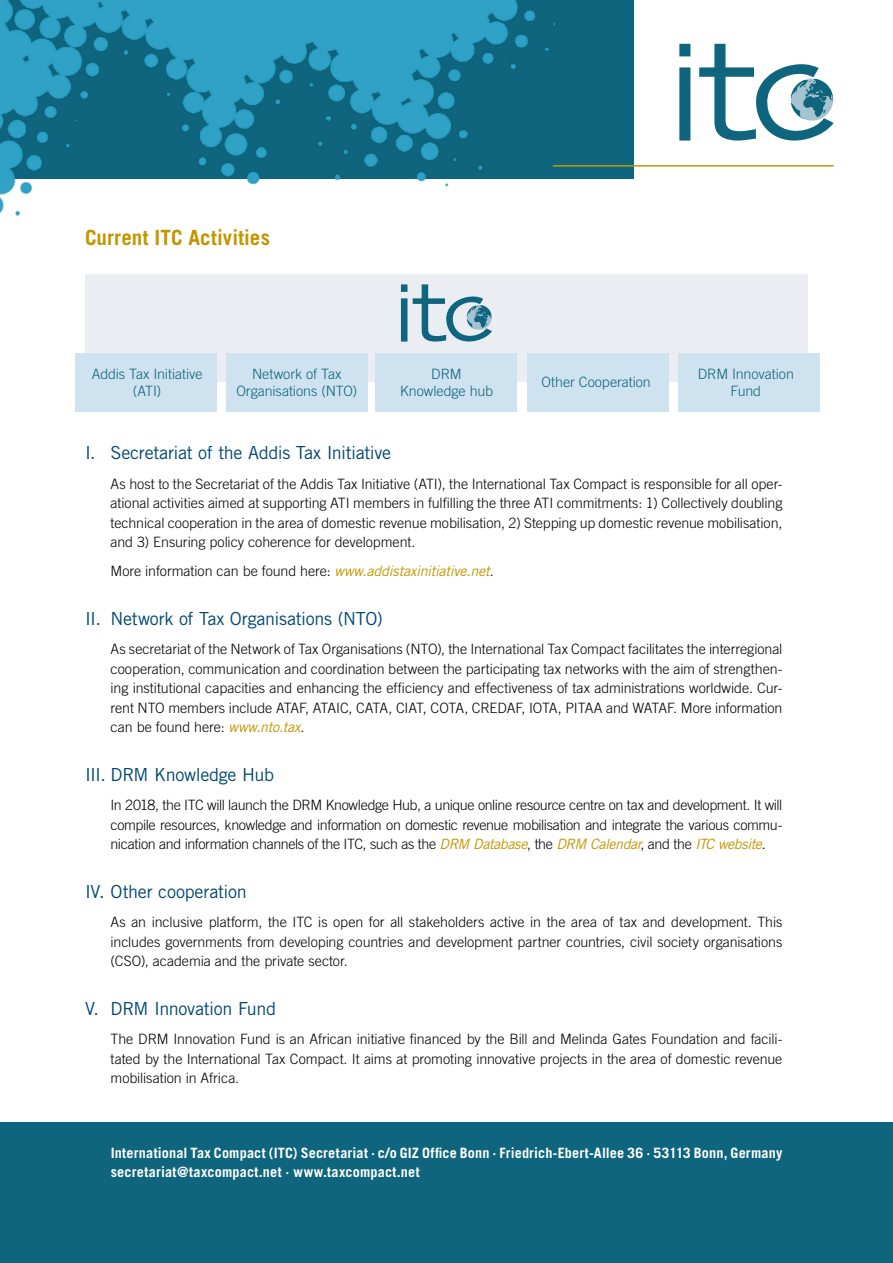
<style>
.page{position:relative;width:893px;height:1263px;background:#fff}
.page>*{position:absolute;margin:0;border:0;box-sizing:border-box;transform-origin:0 0}
.t1{font:700 21px "Trade Gothic LT Std";letter-spacing:.005em;color:#c39600}
.t2{font:18px "Trade Gothic LT Std";letter-spacing:-.02em;color:#004874}
.t3{font:300 14.25px/19.5px "Trade Gothic LT Std";letter-spacing:-.005em;color:#000;text-align:justify}
.t4{font:700 14.25px/19.5px "Trade Gothic LT Std";letter-spacing:.01em;color:#fff}
.t5{font:300 14.25px/17.1px "Trade Gothic LT Std";letter-spacing:-.005em;color:#0f657d;text-align:center}
.s1{font-weight:400;font-style:italic;color:#c39600}
</style>
<div class="page">
<div style="left:0;top:0;width:634px;height:179px;background:#0f657d"></div>
<svg style="left:679px;top:44px;width:155px;height:97px"></svg>
<img style="left:0;top:0;width:554px;height:216px">
<hr style="left:553px;top:165px;width:281px;height:2px;background:#c39600">
<div style="left:0;top:1122px;width:893px;height:141px;background:#0f657d"></div>
<div style="left:85px;top:274px;width:723px;height:108px;background:#eaedf1"></div>
<div style="left:75px;top:353px;width:142px;height:58px;background:#cee2ef"></div>
<div style="left:226px;top:353px;width:141px;height:58px;background:#cee2ef"></div>
<div style="left:376px;top:353px;width:141px;height:58px;background:#cee2ef"></div>
<div style="left:527px;top:353px;width:141px;height:58px;background:#cee2ef"></div>
<div style="left:678px;top:353px;width:142px;height:58px;background:#cee2ef"></div>
<svg style="left:401px;top:284px;width:91px;height:58px"></svg>
<h1 class="t1" style="left:85px;top:224px;width:186px">Current ITC Activities</h1>
<p class="t5" style="left:92px;top:365px;width:112px">Addis Tax Initiative (ATI)</p>
<p class="t5" style="left:236px;top:365px;width:122px">Network of Tax<br>Organisations (NTO)</p>
<p class="t5" style="left:400px;top:365px;width:94px">DRM<br>Knowledge hub</p>
<p class="t5" style="left:541px;top:373px;width:111px">Other Cooperation</p>
<p class="t5" style="left:698px;top:365px;width:98px">DRM Innovation<br>Fund</p>
<p class="t2" style="left:85px;top:442px;width:308px">I. Secretariat of the Addis Tax Initiative</p>
<p class="t3" style="left:111px;top:474px;width:673px">As host to the Secretariat of the Addis Tax Initiative (ATI), the International Tax Compact is responsible for all oper&shy;ational activities aimed at supporting ATI members in fulfilling the three ATI commitments: 1) Collectively doubling technical cooperation in the area of domestic revenue mobilisation, 2) Stepping up domestic revenue mobilisation, and 3) Ensuring policy coherence for development.</p>
<p class="t3" style="left:111px;top:561px;width:385px">More information can be found here: <span class="s1">www.addistaxinitiative.net</span>.</p>
<p class="t2" style="left:85px;top:608px;width:299px">II. Network of Tax Organisations (NTO)</p>
<p class="t3" style="left:111px;top:639px;width:673px">As secretariat of the Network of Tax Organisations (NTO), the International Tax Compact facilitates the interregional cooperation, communication and coordination between the participating tax networks with the aim of strengthen&shy;ing institutional capacities and enhancing the efficiency and effectiveness of tax administrations worldwide. Cur&shy;rent NTO members include ATAF, ATAIC, CATA, CIAT, COTA, CREDAF, IOTA, PITAA and WATAF. More information can be found here: <span class="s1">www.nto.tax</span>.</p>
<p class="t2" style="left:85px;top:764px;width:191px">III. DRM Knowledge Hub</p>
<p class="t3" style="left:111px;top:795px;width:673px">In 2018, the ITC will launch the DRM Knowledge Hub, a unique online resource centre on tax and development. It will compile resources, knowledge and information on domestic revenue mobilisation and integrate the various commu&shy;nication and information channels of the ITC, such as the <span class="s1">DRM Database</span>, the <span class="s1">DRM Calendar</span>, and the <span class="s1">ITC website</span>.</p>
<p class="t2" style="left:85px;top:881px;width:163px">IV. Other cooperation</p>
<p class="t3" style="left:111px;top:912px;width:673px">As an inclusive platform, the ITC is open for all stakeholders active in the area of tax and development. This includes governments from developing countries and development partner countries, civil society organisations (CSO), academia and the private sector.</p>
<p class="t2" style="left:85px;top:998px;width:193px">V. DRM Innovation Fund</p>
<p class="t3" style="left:111px;top:1029px;width:673px">The DRM Innovation Fund is an African initiative financed by the Bill and Melinda Gates Foundation and facili&shy;tated by the International Tax Compact. It aims at promoting innovative projects in the area of domestic revenue mobilisation in Africa.</p>
<p class="t4" style="left:111px;top:1143px;width:673px">International Tax Compact (ITC) Secretariat · c/o GIZ Office Bonn · Friedrich-Ebert-Allee 36 · 53113 Bonn, Germany secretariat@taxcompact.net · www.taxcompact.net</p>
</div>
